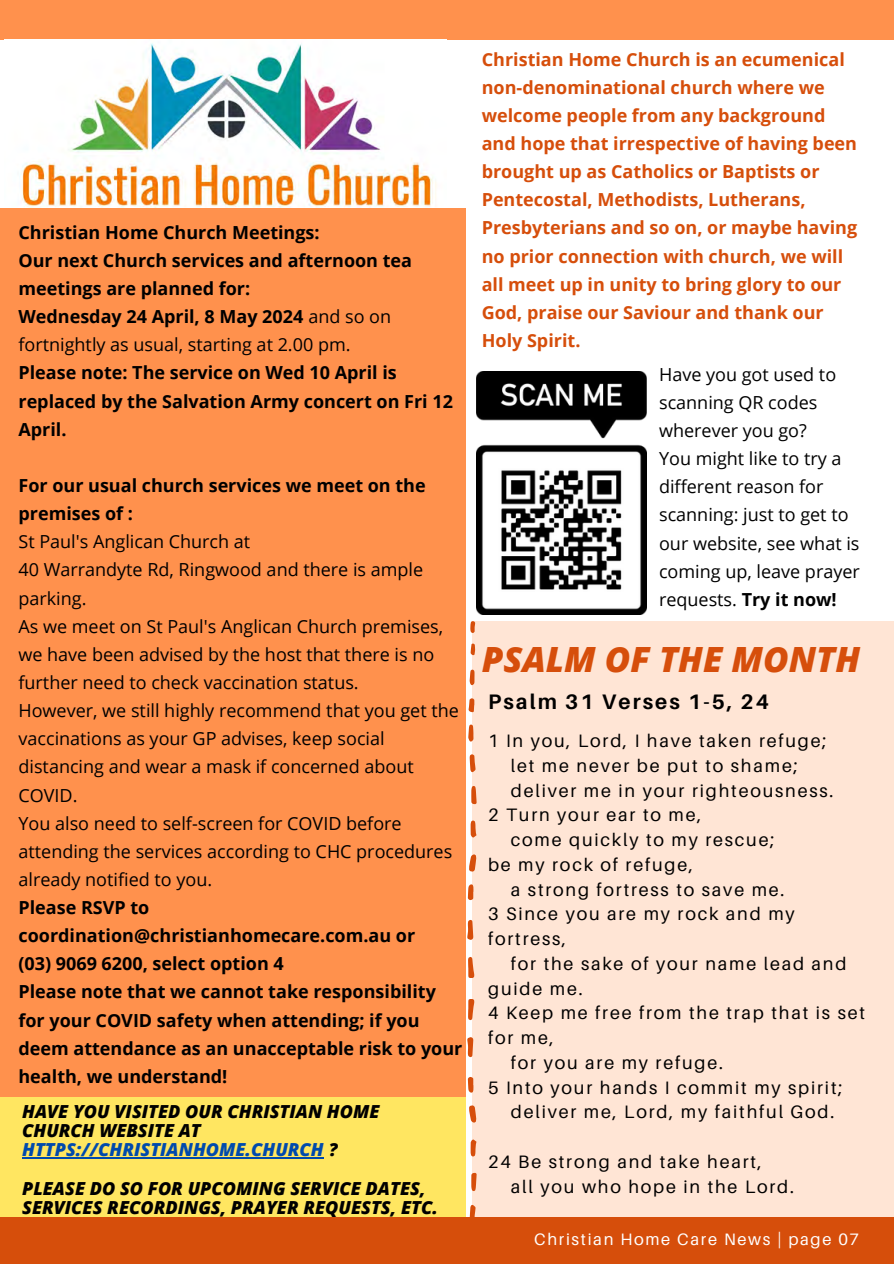
<style>
.page{position:relative;width:894px;height:1264px;background:#fff}
.page>*{position:absolute;margin:0;border:0;box-sizing:border-box;transform-origin:0 0}
.t1{font:italic 800 34.8px "Open Sans";color:#d64e0b}
.t2{font:700 21px "Aileron";letter-spacing:.1em;color:#000}
.t3{font:18px/28.2px "Open Sans";color:#000}
.t4{font:700 18px/28px "Open Sans";color:#000}
.t5{font:18px/24.8px "Aileron";letter-spacing:.1em;color:#000}
.t6{font:700 18px/28.2px "Open Sans";color:#d64e0b}
.t7{font:italic 800 18px/19.2px "Open Sans";color:#000}
.t8{font:16.5px "Aileron";letter-spacing:.1em;color:#fff}
.s1{font-weight:400}
.s2{color:#004aad}
.s3{font-weight:700}
</style>
<div class="page">
<div style="left:0;top:0;width:893px;height:39px;background:#ff914d"></div>
<img style="left:22px;top:43px;width:415px;height:165px">
<div style="left:472px;top:621px;width:421px;height:596px;background:#ffe5d5"></div>
<svg style="left:468px;top:999px;width:6px;height:21px"></svg>
<svg style="left:469px;top:1105px;width:7px;height:17px"></svg>
<svg style="left:467px;top:1037px;width:6px;height:20px"></svg>
<svg style="left:471px;top:1172px;width:5px;height:19px"></svg>
<svg style="left:469px;top:1204px;width:6px;height:13px"></svg>
<svg style="left:470px;top:1139px;width:6px;height:17px"></svg>
<svg style="left:467px;top:1077px;width:6px;height:15px"></svg>
<svg style="left:468px;top:957px;width:6px;height:20px"></svg>
<svg style="left:469px;top:854px;width:7px;height:17px"></svg>
<svg style="left:467px;top:920px;width:6px;height:20px"></svg>
<svg style="left:471px;top:786px;width:5px;height:18px"></svg>
<svg style="left:469px;top:754px;width:6px;height:18px"></svg>
<svg style="left:470px;top:820px;width:6px;height:17px"></svg>
<svg style="left:467px;top:884px;width:6px;height:16px"></svg>
<svg style="left:468px;top:724px;width:5px;height:17px"></svg>
<svg style="left:468px;top:698px;width:6px;height:14px"></svg>
<svg style="left:469px;top:669px;width:5px;height:16px"></svg>
<svg style="left:470px;top:621px;width:5px;height:12px"></svg>
<svg style="left:470px;top:643px;width:5px;height:12px"></svg>
<img style="left:476px;top:371px;width:170px;height:243px">
<div style="left:0;top:208px;width:466px;height:895px;background:#ff914d"></div>
<div style="left:0;top:1097px;width:466px;height:166px;background:#ffe661"></div>
<hr style="left:22px;top:1157px;width:302px;height:1px;background:#004aad">
<div style="left:0;top:1217px;width:893px;height:46px;background:#d64e0b"></div>
<p class="t4" style="left:18px;top:218px;width:395px">Christian Home Church Meetings:<br>Our next Church services and afternoon tea meetings are planned for:<br>Wednesday 24 April, 8 May 2024 <span class="s1">and so on fortnightly as usual, starting at 2.00 pm.</span></p>
<p class="t4" style="left:18px;top:358px;width:436px">Please note: The service on Wed 10 April is replaced by the Salvation Army concert on Fri 12<br>April.</p>
<p class="t4" style="left:18px;top:471px;width:408px">For our usual church services we meet on the premises of :</p>
<p class="t3" style="left:18px;top:527px;width:442px">St Paul's Anglican Church at<br>40 Warrandyte Rd, Ringwood and there is ample parking.<br>As we meet on St Paul's Anglican Church premises, we have been advised by the host that there is no further need to check vaccination status.<br>However, we still highly recommend that you get the vaccinations as your GP advises, keep social distancing and wear a mask if concerned about COVID.<br>You also need to self-screen for COVID before attending the services according to CHC procedures already notified to you.</p>
<p class="t4" style="left:18px;top:893px;width:445px">Please RSVP to coordination@christianhomecare.com.au or<br>(03) 9069 6200, select option 4<br>Please note that we cannot take responsibility for your COVID safety when attending; if you deem attendance as an unacceptable risk to your health, we understand!</p>
<p class="t7" style="left:22px;top:1101px;width:359px">HAVE YOU VISITED OUR CHRISTIAN HOME<br>CHURCH WEBSITE AT<br><span class="s2">HTTPS://CHRISTIANHOME.CHURCH</span> ?</p>
<p class="t7" style="left:22px;top:1178px;width:417px">PLEASE DO SO FOR UPCOMING SERVICE DATES,<br>SERVICES RECORDINGS, PRAYER REQUESTS, ETC.</p>
<p class="t6" style="left:481px;top:45px;width:377px">Christian Home Church is an ecumenical non-denominational church where we welcome people from any background and hope that irrespective of having been brought up as Catholics or Baptists or Pentecostal, Methodists, Lutherans, Presbyterians and so on, or maybe having no prior connection with church, we will all meet up in unity to bring glory to our God, praise our Saviour and thank our Holy Spirit.</p>
<p class="t3" style="left:659px;top:360px;width:202px">Have you got used to scanning QR codes wherever you go?<br>You might like to try a different reason for scanning: just to get to our website, see what is coming up, leave prayer requests. <span class="s3">Try it now!</span></p>
<h1 class="t1" style="left:481px;top:634px;width:380px">PSALM OF THE MONTH</h1>
<p class="t2" style="left:488px;top:688px;width:282px">Psalm 31 Verses 1-5, 24</p>
<p class="t5" style="left:488px;top:728px;width:340px">1 In you, Lord, I have taken refuge;</p>
<p class="t5" style="left:510px;top:752px;width:288px">let me never be put to shame;</p>
<p class="t5" style="left:510px;top:777px;width:324px">deliver me in your righteousness.</p>
<p class="t5" style="left:488px;top:802px;width:215px">2 Turn your ear to me,</p>
<p class="t5" style="left:510px;top:827px;width:265px">come quickly to my rescue;</p>
<p class="t5" style="left:488px;top:851px;width:206px">be my rock of refuge,</p>
<p class="t5" style="left:510px;top:876px;width:275px">a strong fortress to save me.</p>
<p class="t5" style="left:488px;top:901px;width:308px">3 Since you are my rock and my</p>
<p class="t5" style="left:488px;top:926px;width:80px">fortress,</p>
<p class="t5" style="left:510px;top:950px;width:337px">for the sake of your name lead and</p>
<p class="t5" style="left:488px;top:975px;width:96px">guide me.</p>
<p class="t5" style="left:488px;top:1000px;width:378px">4 Keep me free from the trap that is set</p>
<p class="t5" style="left:488px;top:1025px;width:67px">for me,</p>
<p class="t5" style="left:510px;top:1049px;width:213px">for you are my refuge.</p>
<p class="t5" style="left:488px;top:1074px;width:355px">5 Into your hands I commit my spirit;</p>
<p class="t5" style="left:510px;top:1099px;width:325px">deliver me, Lord, my faithful God.</p>
<p class="t5" style="left:510px;top:1148px;width:284px;text-indent:-23px">24 Be strong and take heart,<br>all you who hope in the Lord.</p>
<p class="t8" style="left:534px;top:1229px;width:326px">Christian Home Care News | page 07</p>
</div>
